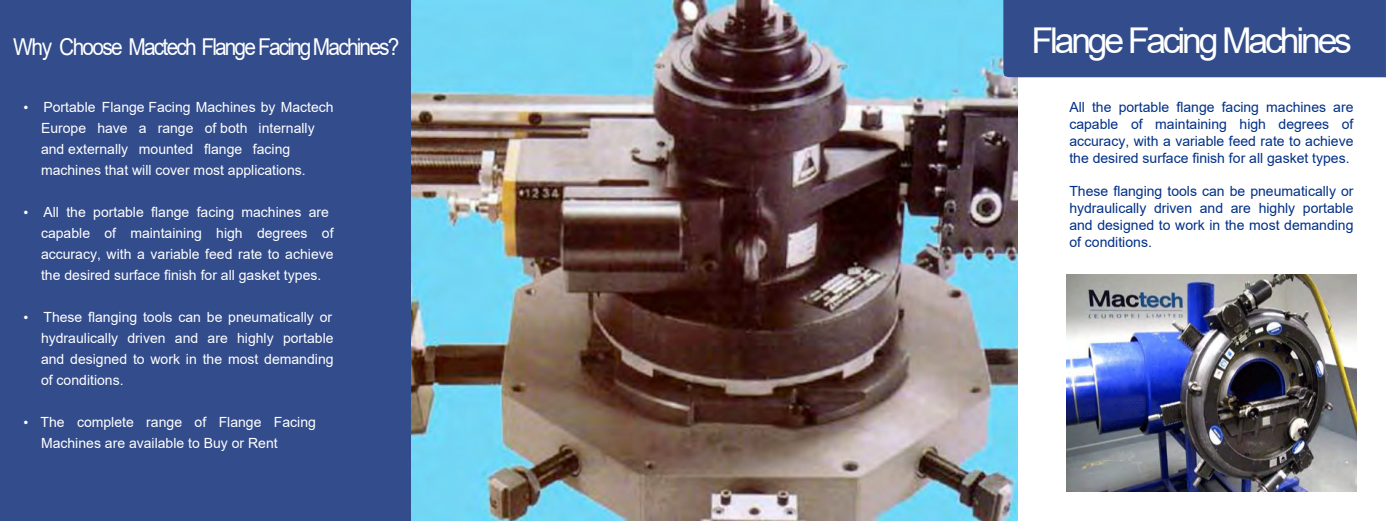
<style>
.page{position:relative;width:1386px;height:522px;background:#fff}
.page>*{position:absolute;margin:0;border:0;box-sizing:border-box;transform-origin:0 0}
.t1{font:35.52px "Arial";letter-spacing:-.09em;color:#fff}
.t2{font:23.19px "Arial";letter-spacing:-.085em;color:#fff;scale:.9 1}
.t3{font:14px/21px "Arial";color:#fff}
.t4{font:14px/16.7px "Arial";color:#002f87;text-align:justify}
.s1{font-family:"Times New Roman"}
</style>
<div class="page">
<img style="left:410px;top:0;width:607px;height:520px">
<div style="left:0;top:0;width:410px;height:520px;background:#324c8c"></div>
<div style="left:1003px;top:0;width:382px;height:77px;background:#324c8c"></div>
<img style="left:1066px;top:274px;width:289px;height:217px">
<h2 class="t2" style="left:13px;top:39px;width:430px">Why Choose Mactech Flange FacingMachines?</h2>
<p class="t3" style="left:41px;top:97px;width:294px;text-indent:-17px"><span class="s1">•</span> Portable Flange Facing Machines by Mactech Europe have a range of both internally and externally mounted flange facing machines that will cover most applications.</p>
<p class="t3" style="left:41px;top:202px;width:294px;text-indent:-17px"><span class="s1">•</span> All the portable flange facing machines are capable of maintaining high degrees of accuracy, with a variable feed rate to achieve the desired surface finish for all gasket types.</p>
<p class="t3" style="left:41px;top:307px;width:294px;text-align:justify;text-indent:-17px"><span class="s1">•</span> These flanging tools can be pneumatically or hydraulically driven and are highly portable and designed to work in the most demanding of conditions.</p>
<p class="t3" style="left:41px;top:412px;width:276px;text-indent:-17px"><span class="s1">•</span> The complete range of Flange Facing<br>Machines are available to Buy or Rent</p>
<h1 class="t1" style="left:1031px;top:27px;width:322px">Flange Facing Machines</h1>
<p class="t4" style="left:1069px;top:100px;width:286px">All the portable flange facing machines are capable of maintaining high degrees of accuracy, with a variable feed rate to achieve the desired surface finish for all gasket types.</p>
<p class="t4" style="left:1069px;top:184px;width:286px">These flanging tools can be pneumatically or hydraulically driven and are highly portable and designed to work in the most demanding of conditions.</p>
</div>
